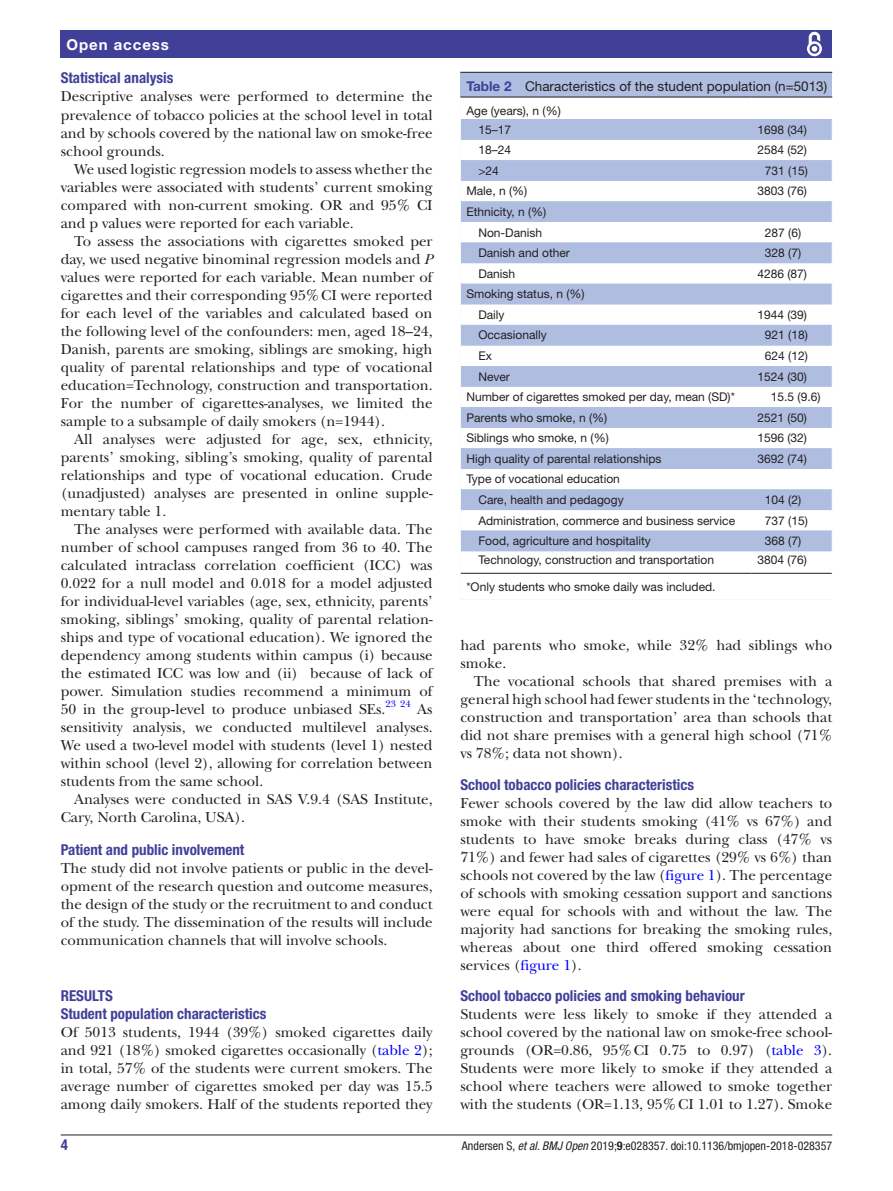
<style>
.page{position:relative;width:893px;height:1191px;background:#fff}
.page>*{position:absolute;margin:0;border:0;box-sizing:border-box;transform-origin:0 0}
.t1{font:15px/18px "New Baskerville";color:#231f20;text-align:justify}
.t2{font:700 condensed 15px/18px "Helvetica Neue LT Std";color:#414099}
.t3{font:700 15px "Helvetica Neue LT Std";letter-spacing:.065em;color:#fff}
.t4{font:13.5px "Helvetica Neue LT Std";color:#231f20}
.t5{font:12px/20.5px "Helvetica Neue LT Std";color:#231f20}
.t6{font:condensed 12px "Helvetica Neue LT Std";color:#231f20}
.t7{font:9.9px "New Baskerville";color:#00f}
.s1{font-style:italic}
.s2{font-family:"Times New Roman"}
.s3{color:#00f}
.s4{font-weight:700;color:#414099}
.s5{font-weight:700}
</style>
<div class="page">
<hr style="left:61px;top:1134px;width:771px;height:1px;background:#231f20">
<div style="left:61px;top:31px;width:771px;height:27px;background:#414099"></div>
<svg style="left:807px;top:31px;width:15px;height:26px"></svg>
<div style="left:460px;top:73px;width:372px;height:527px;background:#afbde1"></div>
<hr style="left:460px;top:72px;width:372px;height:1px;background:#231f20">
<div style="left:461px;top:98px;width:371px;height:502px;background:#fff"></div>
<svg style="left:461px;top:119px;width:371px;height:432px"></svg>
<hr style="left:460px;top:97px;width:291px;height:1px;background:#231f20">
<hr style="left:751px;top:97px;width:81px;height:1px;background:#231f20">
<hr style="left:751px;top:573px;width:81px;height:1px;background:#231f20">
<hr style="left:460px;top:573px;width:291px;height:1px;background:#231f20">
<svg style="left:460px;top:97px;width:1px;height:503px"></svg>
<hr style="left:466px;top:590px;width:366px;height:1px;background:#fff">
<p class="t3" style="left:66px;top:35px;width:104px">Open access</p>
<p class="t2" style="left:61px;top:69px;width:114px">Statistical analysis</p>
<p class="t1" style="left:61px;top:88px;width:373px">Descriptive analyses were performed to determine the prevalence of tobacco policies at the school level in total and by schools covered by the national law on smoke-free school grounds.</p>
<p class="t1" style="left:61px;top:160px;width:373px;text-indent:14px">We used logistic regression models to assess whether the variables were associated with students’ current smoking compared with non-current smoking. OR and 95% CI and p values were reported for each variable.</p>
<p class="t1" style="left:61px;top:232px;width:373px;text-indent:14px">To assess the associations with cigarettes smoked per day, we used negative binominal regression models and <span class="s1">P </span>values were reported for each variable. Mean number of cigarettes and their corresponding 95%CI were reported for each level of the variables and calculated based on the following level of the confounders: men, aged 18–24, Danish, parents are smoking, siblings are smoking, high quality of parental relationships and type of vocational education=Technology, construction and transportation.<br>For the number of cigarettes-analyses, we limited the sample to a subsample of daily smokers (n=1944).</p>
<p class="t1" style="left:61px;top:430px;width:373px;text-indent:14px">All analyses were adjusted for age, sex, ethnicity, parents’ smoking, sibling’s smoking, quality of parental relationships and type of vocational education. Crude (unadjusted) analyses are presented in online supple&shy;mentary table 1.</p>
<p class="t1" style="left:61px;top:520px;width:373px;text-indent:14px">The analyses were performed with available data. The number of school campuses ranged from 36 to 40. The calculated intraclass correlation coefficient (ICC) was 0.022 for a null model and 0.018 for a model adjusted for individual-level variables (age, sex, ethnicity, parents’ smoking, siblings’ smoking, quality of parental relation&shy;ships and type of vocational education). We ignored the dependency among students within campus (i) because the estimated ICC was low and (ii) because of lack of power. Simulation studies recommend a minimum of 50 in the group<span class="s2">‐</span>level to produce unbiased SEs.</p>
<p class="t7" style="left:385px;top:698px;width:27px">23 24</p>
<p class="t1" style="left:61px;top:700px;width:373px;text-indent:357px">As sensitivity analysis, we conducted multilevel analyses.<br>We used a two-level model with students (level 1) nested within school (level 2), allowing for correlation between students from the same school.</p>
<p class="t1" style="left:61px;top:790px;width:373px;text-indent:14px">Analyses were conducted in SAS V.9.4 (SAS Institute,<br>Cary, North Carolina, USA).</p>
<p class="t2" style="left:61px;top:841px;width:185px">Patient and public involvement</p>
<p class="t1" style="left:61px;top:859px;width:373px">The study did not involve patients or public in the devel&shy;opment of the research question and outcome measures, the design of the study or the recruitment to and conduct of the study. The dissemination of the results will include communication channels that will involve schools.</p>
<p class="t2" style="left:61px;top:986px;width:207px">Results<br>Student population characteristics</p>
<p class="t1" style="left:61px;top:1023px;width:373px">Of 5013 students, 1944 (39%) smoked cigarettes daily and 921 (18%) smoked cigarettes occasionally (<span class="s3">table 2</span>); in total, 57% of the students were current smokers. The average number of cigarettes smoked per day was 15.5 among daily smokers. Half of the students reported they</p>
<p class="t4" style="left:466px;top:78px;width:362px"><span class="s4">Table 2</span> Characteristics of the student population (n=5013)</p>
<p class="t5" style="left:478px;top:101px;width:84px;line-height:19px;text-indent:-12px">Age (years), n (%)<br>15–17</p>
<p class="t5" style="left:757px;top:119px;width:51px">1698 (34)</p>
<p class="t5" style="left:478px;top:140px;width:34px">18–24</p>
<p class="t5" style="left:757px;top:140px;width:51px">2584 (52)</p>
<p class="t5" style="left:478px;top:160px;width:22px">&gt;24</p>
<p class="t5" style="left:765px;top:160px;width:44px">731 (15)</p>
<p class="t5" style="left:466px;top:181px;width:62px">Male, n (%)</p>
<p class="t5" style="left:757px;top:181px;width:51px">3803 (76)</p>
<p class="t5" style="left:478px;top:201px;width:70px;text-indent:-12px">Ethnicity, n (%)<br>Non-Danish</p>
<p class="t5" style="left:765px;top:222px;width:38px">287 (6)</p>
<p class="t5" style="left:478px;top:242px;width:93px">Danish and other</p>
<p class="t5" style="left:765px;top:242px;width:38px">328 (7)</p>
<p class="t5" style="left:478px;top:263px;width:38px">Danish</p>
<p class="t5" style="left:757px;top:263px;width:51px">4286 (87)</p>
<p class="t5" style="left:478px;top:283px;width:108px;text-indent:-12px">Smoking status, n (%)<br>Daily</p>
<p class="t5" style="left:757px;top:304px;width:51px">1944 (39)</p>
<p class="t5" style="left:478px;top:325px;width:70px">Occasionally</p>
<p class="t5" style="left:765px;top:325px;width:44px">921 (18)</p>
<p class="t5" style="left:478px;top:345px;width:15px">Ex</p>
<p class="t5" style="left:765px;top:345px;width:44px">624 (12)</p>
<p class="t5" style="left:478px;top:366px;width:33px">Never</p>
<p class="t5" style="left:757px;top:366px;width:51px">1524 (30)</p>
<p class="t5" style="left:466px;top:386px;width:270px">Number of cigarettes smoked per day, mean (SD)*</p>
<p class="t5" style="left:771px;top:386px;width:51px">15.5 (9.6)</p>
<p class="t5" style="left:466px;top:407px;width:142px">Parents who smoke, n (%)</p>
<p class="t5" style="left:757px;top:407px;width:51px">2521 (50)</p>
<p class="t5" style="left:466px;top:427px;width:144px">Siblings who smoke, n (%)</p>
<p class="t5" style="left:757px;top:427px;width:51px">1596 (32)</p>
<p class="t5" style="left:466px;top:448px;width:197px">High quality of parental relationships</p>
<p class="t5" style="left:757px;top:448px;width:51px">3692 (74)</p>
<p class="t5" style="left:478px;top:469px;width:147px;text-indent:-12px">Type of vocational education<br>Care, health and pedagogy</p>
<p class="t5" style="left:765px;top:489px;width:38px">104 (2)</p>
<p class="t5" style="left:478px;top:510px;width:258px">Administration, commerce and business service</p>
<p class="t5" style="left:765px;top:510px;width:44px">737 (15)</p>
<p class="t5" style="left:478px;top:530px;width:174px">Food, agriculture and hospitality</p>
<p class="t5" style="left:765px;top:530px;width:38px">368 (7)</p>
<p class="t5" style="left:478px;top:549px;width:237px">Technology, construction and transportation</p>
<p class="t5" style="left:757px;top:549px;width:51px">3804 (76)</p>
<p class="t5" style="left:466px;top:576px;width:251px">*Only students who smoke daily was included.</p>
<p class="t1" style="left:460px;top:636px;width:373px">had parents who smoke, while 32% had siblings who smoke.</p>
<p class="t1" style="left:460px;top:672px;width:373px;text-indent:14px">The vocational schools that shared premises with a general high school had fewer students in the ‘technology, construction and transportation’ area than schools that did not share premises with a general high school (71% vs 78%; data not shown).</p>
<p class="t2" style="left:460px;top:775px;width:235px">School tobacco policies characteristics</p>
<p class="t1" style="left:460px;top:794px;width:373px">Fewer schools covered by the law did allow teachers to smoke with their students smoking (41% vs 67%) and students to have smoke breaks during class (47% vs 71%) and fewer had sales of cigarettes (29% vs 6%) than schools not covered by the law (<span class="s3">figure 1</span>). The percentage of schools with smoking cessation support and sanctions were equal for schools with and without the law. The majority had sanctions for breaking the smoking rules, whereas about one third offered smoking cessation services (<span class="s3">figure 1</span>).</p>
<p class="t2" style="left:460px;top:986px;width:286px">School tobacco policies and smoking behaviour</p>
<p class="t1" style="left:460px;top:1005px;width:373px">Students were less likely to smoke if they attended a school covered by the national law on smoke-free school&shy;grounds (OR=0.86, 95%CI 0.75 to 0.97) (<span class="s3">table 3</span>).<br>Students were more likely to smoke if they attended a school where teachers were allowed to smoke together with the students (OR=1.13, 95%CI 1.01 to 1.27). Smoke</p>
<p class="t2" style="left:61px;top:1135px;width:9px">4</p>
<p class="t6" style="left:462px;top:1138px;width:372px">Andersen S, <span class="s1">et al</span>. <span class="s1">BMJ Open</span> 2019;<span class="s5">9</span>:e028357. doi:10.1136/bmjopen-2018-028357</p>
</div>
